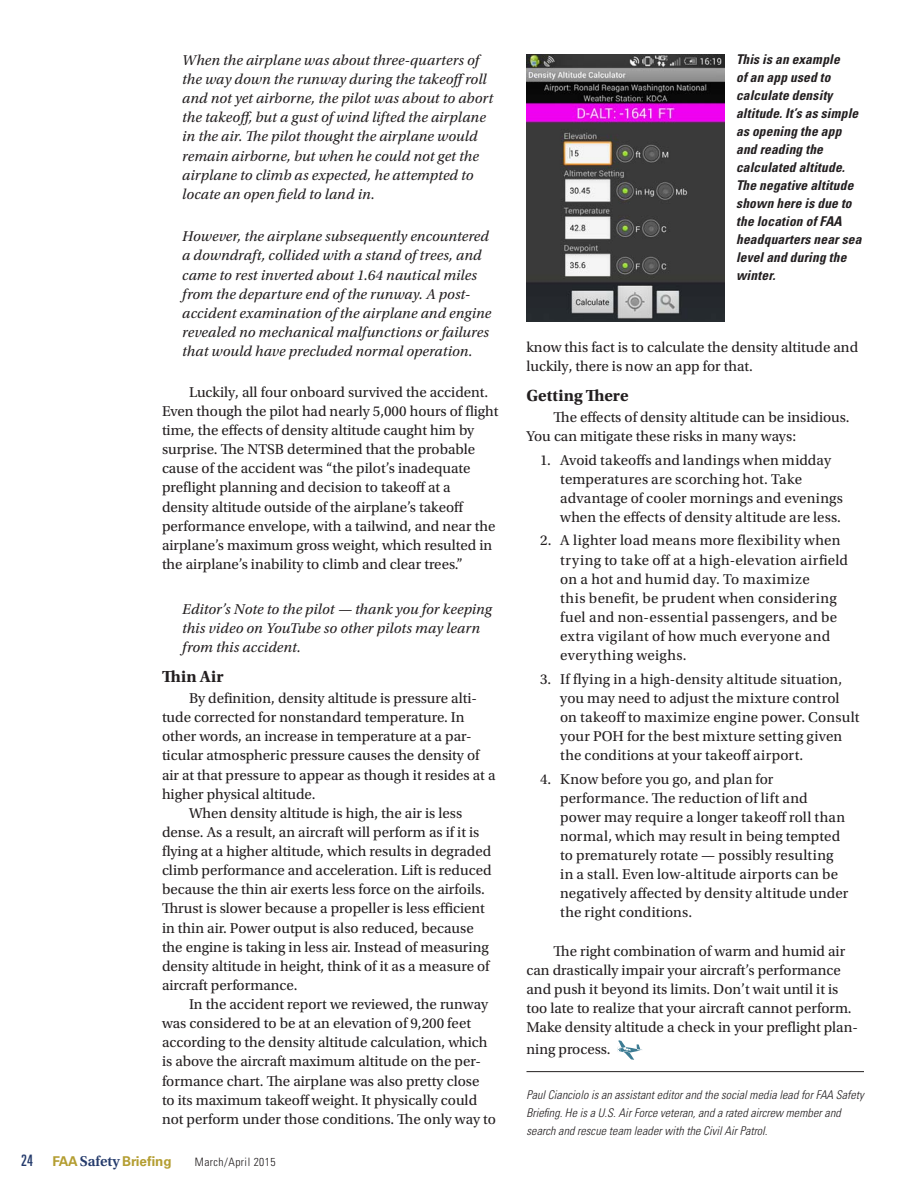
<style>
.page{position:relative;width:918px;height:1188px;background:#fff}
.page>*{position:absolute;margin:0;border:0;box-sizing:border-box;transform-origin:0 0}
.subhead_2{font:700 16.8px "Utopia Std";letter-spacing:.01em;color:#231f20}
.body1{font:15px/19px "Utopia Std";color:#231f20}
.Numbered_text{font:15px/19.2px "Utopia Std";letter-spacing:.01em;color:#231f20}
.outline_text{font:italic 15px/19.2px "Utopia Std";letter-spacing:.005em;color:#231f20}
.t1{font:italic 700 condensed 13.5px/18px "Univers LT Std";letter-spacing:.01em;color:#231f20}
.t2{font:700 13.5px "Univers LT Std";color:#b49e32}
.end_of_article_text{font:italic 300 condensed 12px/18px "Univers LT Std";letter-spacing:.005em;color:#231f20}
.t3{font:300 condensed 11.55px "Univers LT Std";letter-spacing:.04em;color:#231f20}
.s1{font-weight:400;font-stretch:ultra-condensed;font-size:15.75px;color:#253b6c}
.s2{font-family:"Utopia Std";font-weight:600;font-size:15px;color:#253b6c}
</style>
<div class="page">
<hr style="left:526px;top:1071px;width:338px;height:1px;background:#231f20">
<svg style="left:617px;top:1040px;width:25px;height:20px"></svg>
<img style="left:526px;top:54px;width:199px;height:268px">
<p class="outline_text" style="left:182px;top:51px;width:312px">When the airplane was about three-quarters of the way down the runway during the takeoffroll and not yet airborne, the pilot was about to abort the takeoff, but a gust of wind lifted the airplane in the air. The pilot thought the airplane would remain airborne, but when he could not get the airplane to climb as expected, he attempted to locate an open field to land in.</p>
<p class="outline_text" style="left:182px;top:227px;width:311px">However, the airplane subsequently encountered a downdraft, collided with a stand of trees, and came to rest inverted about 1.64 nautical miles from the departure end of the runway. A post&shy;accident examination of the airplane and engine revealed no mechanical malfunctions or failures that would have precluded normal operation.</p>
<p class="body1" style="left:162px;top:383px;width:338px;text-indent:27px">Luckily, all four onboard survived the accident.<br>Even though the pilot had nearly 5,000 hours of flight time, the effects of density altitude caught him by surprise. The NTSB determined that the probable cause of the accident was “the pilot’s inadequate preflight planning and decision to takeoff at a density altitude outside of the airplane’s takeoff performance envelope, with a tailwind, and near the airplane’s maximum gross weight, which resulted in the airplane’s inability to climb and clear trees.”</p>
<p class="outline_text" style="left:182px;top:600px;width:311px">Editor’s Note to the pilot — thank you for keeping this video on YouTube so other pilots may learn from this accident.</p>
<p class="subhead_2" style="left:162px;top:667px;width:63px">Thin Air</p>
<p class="body1" style="left:162px;top:689px;width:335px;text-indent:27px">By definition, density altitude is pressure alti&shy;tude corrected for nonstandard temperature. In other words, an increase in temperature at a par&shy;ticular atmospheric pressure causes the density of air at that pressure to appear as though it resides at a higher physical altitude.</p>
<p class="body1" style="left:162px;top:804px;width:331px;text-indent:27px">When density altitude is high, the air is less dense. As a result, an aircraft will perform as if it is flying at a higher altitude, which results in degraded climb performance and acceleration. Lift is reduced because the thin air exerts less force on the airfoils.<br>Thrust is slower because a propeller is less efficient in thin air. Power output is also reduced, because the engine is taking in less air. Instead of measuring density altitude in height, think of it as a measure of aircraft performance.</p>
<p class="body1" style="left:162px;top:995px;width:335px;text-indent:27px">In the accident report we reviewed, the runway was considered to be at an elevation of 9,200 feet according to the density altitude calculation, which is above the aircraft maximum altitude on the per&shy;formance chart. The airplane was also pretty close to its maximum takeoff weight. It physically could not perform under those conditions. The only way to</p>
<p class="t2" style="left:21px;top:1153px;width:152px"><span class="s1">24</span> FAA <span class="s2">Safety</span> Briefing</p>
<p class="t3" style="left:195px;top:1155px;width:82px">March/April 2015</p>
<p class="t1" style="left:736px;top:50px;width:127px">This is an example<br>of an app used to calculate density altitude. It’s as simple as opening the app and reading the calculated altitude.<br>The negative altitude shown here is due to the location of FAA headquarters near sea level and during the winter.</p>
<p class="body1" style="left:526px;top:338px;width:333px">know this fact is to calculate the density altitude and luckily, there is now an app for that.</p>
<p class="subhead_2" style="left:526px;top:386px;width:104px">Getting There</p>
<p class="body1" style="left:526px;top:408px;width:325px;text-indent:27px">The effects of density altitude can be insidious.<br>You can mitigate these risks in many ways:</p>
<p class="Numbered_text" style="left:560px;top:450px;width:284px;text-indent:-20px">1. Avoid takeoffs and landings when midday temperatures are scorching hot. Take advantage of cooler mornings and evenings when the effects of density altitude are less.</p>
<p class="Numbered_text" style="left:560px;top:531px;width:289px;text-indent:-20px">2. A lighter load means more flexibility when trying to take off at a high-elevation airfield on a hot and humid day. To maximize<br>this benefit, be prudent when considering fuel and non-essential passengers, and be extra vigilant of how much everyone and everything weighs.</p>
<p class="Numbered_text" style="left:560px;top:669px;width:301px;text-indent:-20px">3. If flying in a high-density altitude situation, you may need to adjust the mixture control on takeoff to maximize engine power. Consult your POH for the best mixture setting given the conditions at your takeoff airport.</p>
<p class="Numbered_text" style="left:560px;top:769px;width:290px;text-indent:-20px">4. Know before you go, and plan for performance. The reduction of lift and power may require a longer takeoff roll than normal, which may result in being tempted to prematurely rotate — possibly resulting in a stall. Even low-altitude airports can be negatively affected by density altitude under the right conditions.</p>
<p class="body1" style="left:526px;top:942px;width:333px;text-indent:27px">The right combination of warm and humid air can drastically impair your aircraft’s performance and push it beyond its limits. Don’t wait until it is too late to realize that your aircraft cannot perform.<br>Make density altitude a check in your preflight plan-</p>
<p class="body1" style="left:526px;top:1040px;width:86px">ning process.</p>
<p class="end_of_article_text" style="left:526px;top:1086px;width:339px">Paul Cianciolo is an assistant editor and the social media lead for FAA Safety<br>Briefing. He is a U.S. Air Force veteran, and a rated aircrew member and search and rescue team leader with the Civil Air Patrol.</p>
</div>
